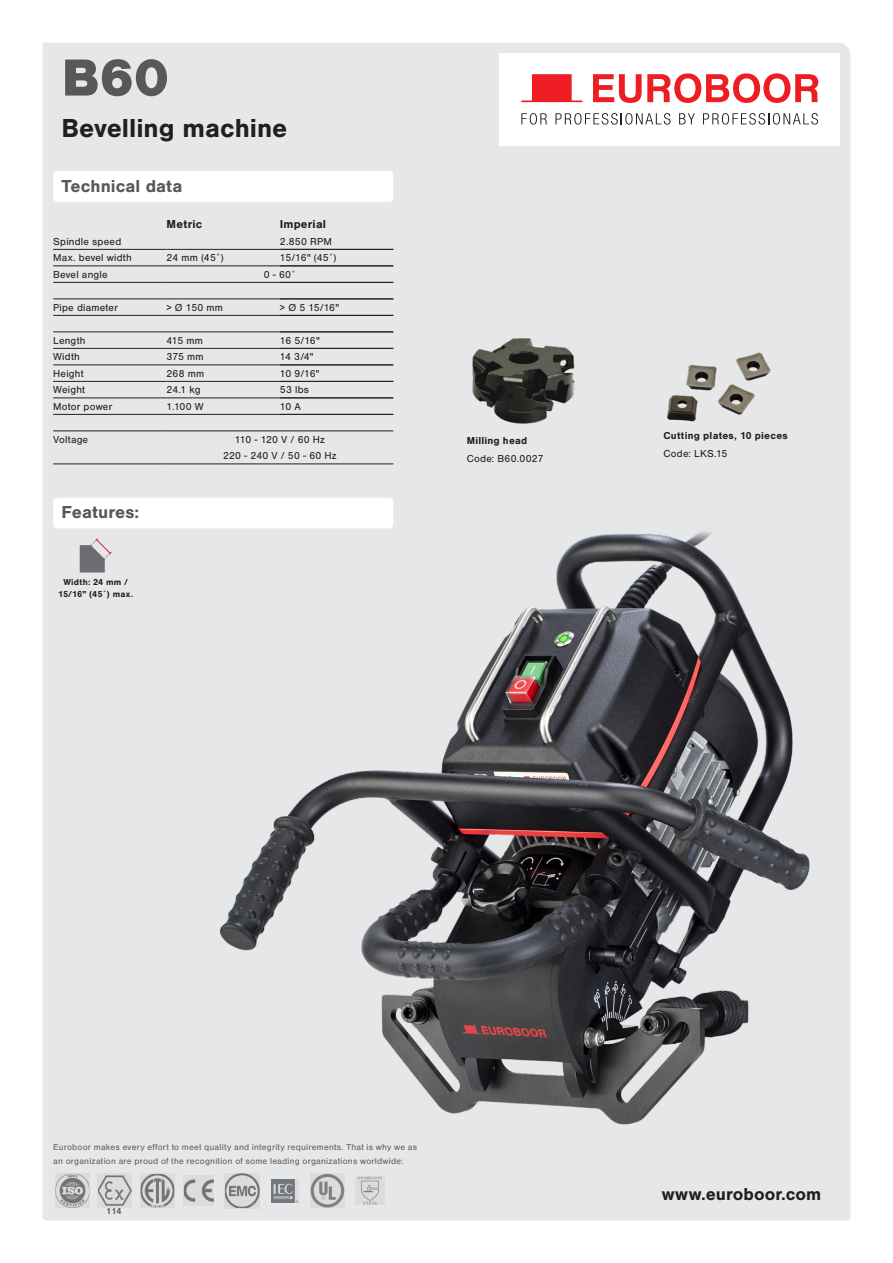
<style>
.page{position:relative;width:893px;height:1263px;background:#fff}
.page>*{position:absolute;margin:0;border:0;box-sizing:border-box;transform-origin:0 0}
.Naam{font:900 54px "Nimbus San";color:#57585a}
.Product{font:700 27px "Nimbus San";color:#231f20}
.kop{font:700 18px "Nimbus San";color:#57585a}
.plat{font:700 18px "Nimbus San";color:#231f20}
.Bodytekst{font:700 12px "Nimbus San";letter-spacing:.02em;color:#231f20}
.Bodytekst-2{font:10.5px/16.5px "Nimbus San";letter-spacing:.02em;color:#231f20;text-align:center}
.Intro{font:700 10.5px "Nimbus San";letter-spacing:.02em;color:#231f20}
.Intro-2{font:10.5px "Nimbus San";letter-spacing:.025em;color:#231f20}
.t1{font:9px/13.5px "Nimbus San";letter-spacing:.025em;color:#6c6d70}
.Icon_tekst_Benefits{font:700 9px/12px "Nimbus San";letter-spacing:.025em;color:#231f20;text-align:center}
.t2{font:700 9px "Nimbus San";color:#6c6d70}
</style>
<div class="page">
<div style="left:43px;top:43px;width:807px;height:1177px;background:#e6e7e9"></div>
<div style="left:500px;top:53px;width:340px;height:93px;background:#fff"></div>
<svg style="left:593px;top:73px;width:225px;height:30px"></svg>
<svg style="left:521px;top:113px;width:26px;height:12px"></svg>
<svg style="left:555px;top:113px;width:115px;height:12px"></svg>
<svg style="left:679px;top:113px;width:16px;height:11px"></svg>
<svg style="left:703px;top:113px;width:115px;height:12px"></svg>
<svg style="left:521px;top:74px;width:61px;height:28px"></svg>
<img style="left:55px;top:1174px;width:34px;height:34px">
<img style="left:98px;top:1174px;width:34px;height:33px">
<img style="left:141px;top:1174px;width:33px;height:34px">
<img style="left:184px;top:1176px;width:30px;height:30px">
<img style="left:225px;top:1173px;width:35px;height:35px">
<img style="left:271px;top:1179px;width:27px;height:23px">
<svg style="left:311px;top:1174px;width:33px;height:33px"></svg>
<img style="left:356px;top:1177px;width:28px;height:28px">
<img style="left:150px;top:506px;width:700px;height:644px">
<img style="left:662px;top:344px;width:118px;height:82px">
<img style="left:470px;top:331px;width:106px;height:95px">
<div style="left:53px;top:171px;width:340px;height:31px;background:#fff;border-radius:4px"></div>
<hr style="left:53px;top:249px;width:114px;height:1px;background:#231f20">
<hr style="left:53px;top:266px;width:114px;height:1px;background:#231f20">
<hr style="left:53px;top:282px;width:114px;height:1px;background:#231f20">
<hr style="left:53px;top:299px;width:114px;height:1px;background:#231f20">
<hr style="left:53px;top:315px;width:114px;height:1px;background:#231f20">
<hr style="left:53px;top:332px;width:114px;height:1px;background:#231f20">
<hr style="left:53px;top:348px;width:114px;height:1px;background:#231f20">
<hr style="left:53px;top:365px;width:114px;height:1px;background:#231f20">
<hr style="left:53px;top:381px;width:114px;height:1px;background:#231f20">
<hr style="left:53px;top:398px;width:114px;height:1px;background:#231f20">
<hr style="left:53px;top:414px;width:114px;height:1px;background:#231f20">
<hr style="left:53px;top:431px;width:114px;height:1px;background:#231f20">
<hr style="left:53px;top:464px;width:114px;height:1px;background:#231f20">
<hr style="left:167px;top:249px;width:226px;height:1px;background:#231f20">
<hr style="left:167px;top:266px;width:226px;height:1px;background:#231f20">
<hr style="left:167px;top:282px;width:226px;height:1px;background:#231f20">
<hr style="left:167px;top:299px;width:226px;height:1px;background:#231f20">
<hr style="left:167px;top:315px;width:226px;height:1px;background:#231f20">
<hr style="left:167px;top:332px;width:226px;height:1px;background:#231f20">
<hr style="left:167px;top:348px;width:226px;height:1px;background:#231f20">
<hr style="left:167px;top:365px;width:226px;height:1px;background:#231f20">
<hr style="left:167px;top:381px;width:226px;height:1px;background:#231f20">
<hr style="left:167px;top:398px;width:226px;height:1px;background:#231f20">
<hr style="left:167px;top:414px;width:226px;height:1px;background:#231f20">
<hr style="left:167px;top:431px;width:226px;height:1px;background:#231f20">
<hr style="left:167px;top:464px;width:226px;height:1px;background:#231f20">
<div style="left:53px;top:498px;width:340px;height:30px;background:#fff;border-radius:4px"></div>
<svg style="left:80px;top:537px;width:32px;height:35px"></svg>
<p class="Naam" style="left:62px;top:47px;width:109px">B60</p>
<p class="Product" style="left:62px;top:113px;width:227px">Bevelling machine</p>
<p class="kop" style="left:62px;top:175px;width:122px">Technical data</p>
<p class="Bodytekst" style="left:167px;top:217px;width:37px">Metric</p>
<p class="Bodytekst" style="left:280px;top:217px;width:48px">Imperial</p>
<p class="Bodytekst-2" style="left:53px;top:233px;width:70px">Spindle speed</p>
<p class="Bodytekst-2" style="left:53px;top:250px;width:80px">Max. bevel width</p>
<p class="Bodytekst-2" style="left:53px;top:266px;width:56px">Bevel angle</p>
<p class="Bodytekst-2" style="left:53px;top:299px;width:66px">Pipe diameter</p>
<p class="Bodytekst-2" style="left:53px;top:332px;width:34px">Length</p>
<p class="Bodytekst-2" style="left:53px;top:349px;width:28px">Width</p>
<p class="Bodytekst-2" style="left:53px;top:365px;width:32px">Height</p>
<p class="Bodytekst-2" style="left:53px;top:382px;width:33px">Weight</p>
<p class="Bodytekst-2" style="left:53px;top:398px;width:61px">Motor power</p>
<p class="Bodytekst-2" style="left:53px;top:431px;width:37px">Voltage</p>
<p class="Bodytekst-2" style="left:280px;top:233px;width:54px">2.850 RPM</p>
<p class="Bodytekst-2" style="left:280px;top:250px;width:58px">15/16" (45˚)</p>
<p class="Bodytekst-2" style="left:167px;top:250px;width:59px">24 mm (45˚)</p>
<p class="Bodytekst-2" style="left:264px;top:266px;width:34px">0 - 60˚</p>
<p class="Bodytekst-2" style="left:167px;top:299px;width:58px">&gt; Ø 150 mm</p>
<p class="Bodytekst-2" style="left:167px;top:332px;width:38px">415 mm</p>
<p class="Bodytekst-2" style="left:167px;top:349px;width:39px">375 mm</p>
<p class="Bodytekst-2" style="left:167px;top:365px;width:39px">268 mm</p>
<p class="Bodytekst-2" style="left:167px;top:382px;width:35px">24.1 kg</p>
<p class="Bodytekst-2" style="left:167px;top:398px;width:39px">1.100 W</p>
<p class="Bodytekst-2" style="left:280px;top:299px;width:61px">&gt; Ø 5 15/16"</p>
<p class="Bodytekst-2" style="left:280px;top:332px;width:41px">16 5/16"</p>
<p class="Bodytekst-2" style="left:280px;top:349px;width:35px">14 3/4"</p>
<p class="Bodytekst-2" style="left:280px;top:365px;width:41px">10 9/16"</p>
<p class="Bodytekst-2" style="left:280px;top:382px;width:30px">53 lbs</p>
<p class="Bodytekst-2" style="left:280px;top:398px;width:23px">10 A</p>
<p class="Bodytekst-2" style="left:223px;top:431px;width:115px">110 - 120 V / 60 Hz<br>220 - 240 V / 50 - 60 Hz</p>
<p class="kop" style="left:62px;top:502px;width:79px">Features:</p>
<p class="Icon_tekst_Benefits" style="left:58px;top:576px;width:76px">Width: 24 mm /<br>15/16" (45˚) max.</p>
<p class="Intro" style="left:467px;top:435px;width:62px">Milling head</p>
<p class="Intro-2" style="left:467px;top:453px;width:78px">Code: B60.0027</p>
<p class="Intro" style="left:663px;top:430px;width:126px">Cutting plates, 10 pieces</p>
<p class="Intro-2" style="left:663px;top:448px;width:66px">Code: LKS.15</p>
<p class="t1" style="left:53px;top:1140px;width:366px">Euroboor makes every effort to meet quality and integrity requirements. That is why we as an organization are proud of the recognition of some leading organizations worldwide:</p>
<p class="t2" style="left:107px;top:1206px;width:16px">114</p>
<p class="plat" style="left:662px;top:1184px;width:161px">www.euroboor.com</p>
</div>
